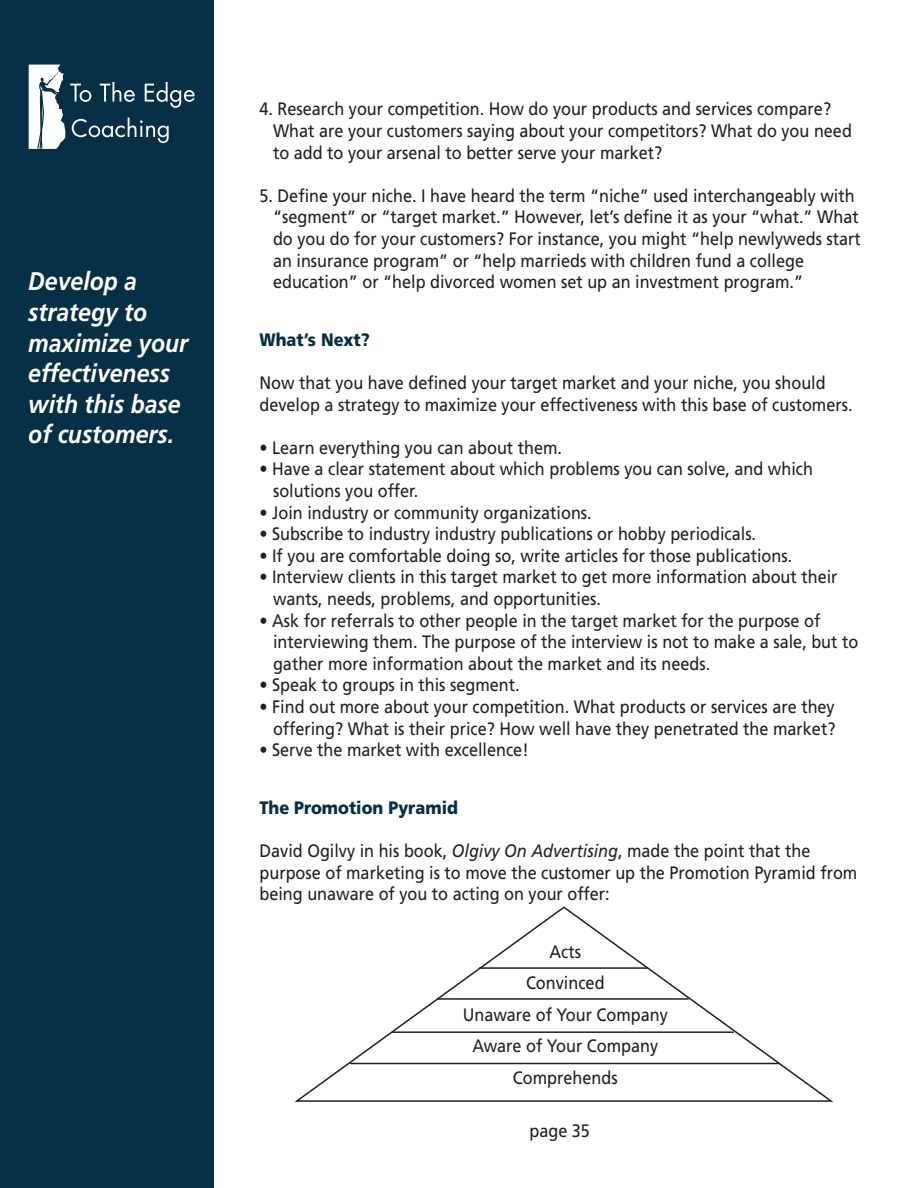
<style>
.page{position:relative;width:918px;height:1188px;background:#fff}
.page>*{position:absolute;margin:0;border:0;box-sizing:border-box;transform-origin:0 0}
.t1{font:italic 700 25.5px/30.6px "Frutiger";color:#fff;scale:.9 1}
.t2{font:18px/21.6px "Frutiger";color:#231f20;scale:.9 1}
.t3{font:900 18px "Frutiger";color:#052f45;scale:.9 1}
.s1{font-style:italic}
</style>
<div class="page">
<div style="left:0;top:0;width:213px;height:1188px;background:#052f45"></div>
<svg style="left:29px;top:65px;width:166px;height:84px"></svg>
<svg style="left:294px;top:906px;width:540px;height:196px"></svg>
<hr style="left:479px;top:967px;width:169px;height:2px;background:#231f20">
<hr style="left:437px;top:998px;width:252px;height:2px;background:#231f20">
<hr style="left:392px;top:1031px;width:342px;height:2px;background:#231f20">
<hr style="left:350px;top:1063px;width:430px;height:1px;background:#231f20">
<h1 class="t1" style="left:28px;top:266px;width:179px">Develop a strategy to maximize your effectiveness with this base of customers.</h1>
<p class="t2" style="left:273px;top:98px;width:645px;text-indent:-14px">4. Research your competition. How do your products and services compare?<br>What are your customers saying about your competitors? What do you need to add to your arsenal to better serve your market?</p>
<p class="t2" style="left:273px;top:185px;width:655px;text-indent:-14px">5. Define your niche. I have heard the term “niche” used interchangeably with “segment” or “target market.” However, let’s define it as your “what.” What do you do for your customers? For instance, you might “help newlyweds start an insurance program” or “help marrieds with children fund a college education” or “help divorced women set up an investment program.”</p>
<p class="t3" style="left:260px;top:329px;width:124px">What’s Next?</p>
<p class="t2" style="left:260px;top:372px;width:661px">Now that you have defined your target market and your niche, you should develop a strategy to maximize your effectiveness with this base of customers.</p>
<p class="t2" style="left:260px;top:437px;width:338px">• Learn everything you can about them.</p>
<p class="t2" style="left:273px;top:458px;width:602px;text-indent:-14px">• Have a clear statement about which problems you can solve, and which solutions you offer.</p>
<p class="t2" style="left:260px;top:501px;width:371px">• Join industry or community organizations.</p>
<p class="t2" style="left:260px;top:523px;width:553px">• Subscribe to industry industry publications or hobby periodicals.</p>
<p class="t2" style="left:260px;top:545px;width:594px">• If you are comfortable doing so, write articles for those publications.</p>
<p class="t2" style="left:273px;top:566px;width:629px;text-indent:-14px">• Interview clients in this target market to get more information about their wants, needs, problems, and opportunities.</p>
<p class="t2" style="left:273px;top:609px;width:652px;text-indent:-14px">• Ask for referrals to other people in the target market for the purpose of interviewing them. The purpose of the interview is not to make a sale, but to gather more information about the market and its needs.</p>
<p class="t2" style="left:260px;top:674px;width:291px">• Speak to groups in this segment.</p>
<p class="t2" style="left:260px;top:696px;width:641px;text-align:right">• Find out more about your competition. What products or services are they offering? What is their price? How well have they penetrated the market?</p>
<p class="t2" style="left:260px;top:739px;width:301px">• Serve the market with excellence!</p>
<p class="t3" style="left:260px;top:797px;width:222px">The Promotion Pyramid</p>
<p class="t2" style="left:260px;top:840px;width:666px">David Ogilvy in his book, <span class="s1">Olgivy On Advertising</span>, made the point that the purpose of marketing is to move the customer up the Promotion Pyramid from being unaware of you to acting on your offer:</p>
<p class="t2" style="left:463px;top:936px;width:230px;line-height:31.5px;text-align:center">Acts<br>Convinced<br>Unaware of Your Company<br>Aware of Your Company<br>Comprehends</p>
<p class="t2" style="left:530px;top:1119px;width:69px">page 35</p>
</div>
